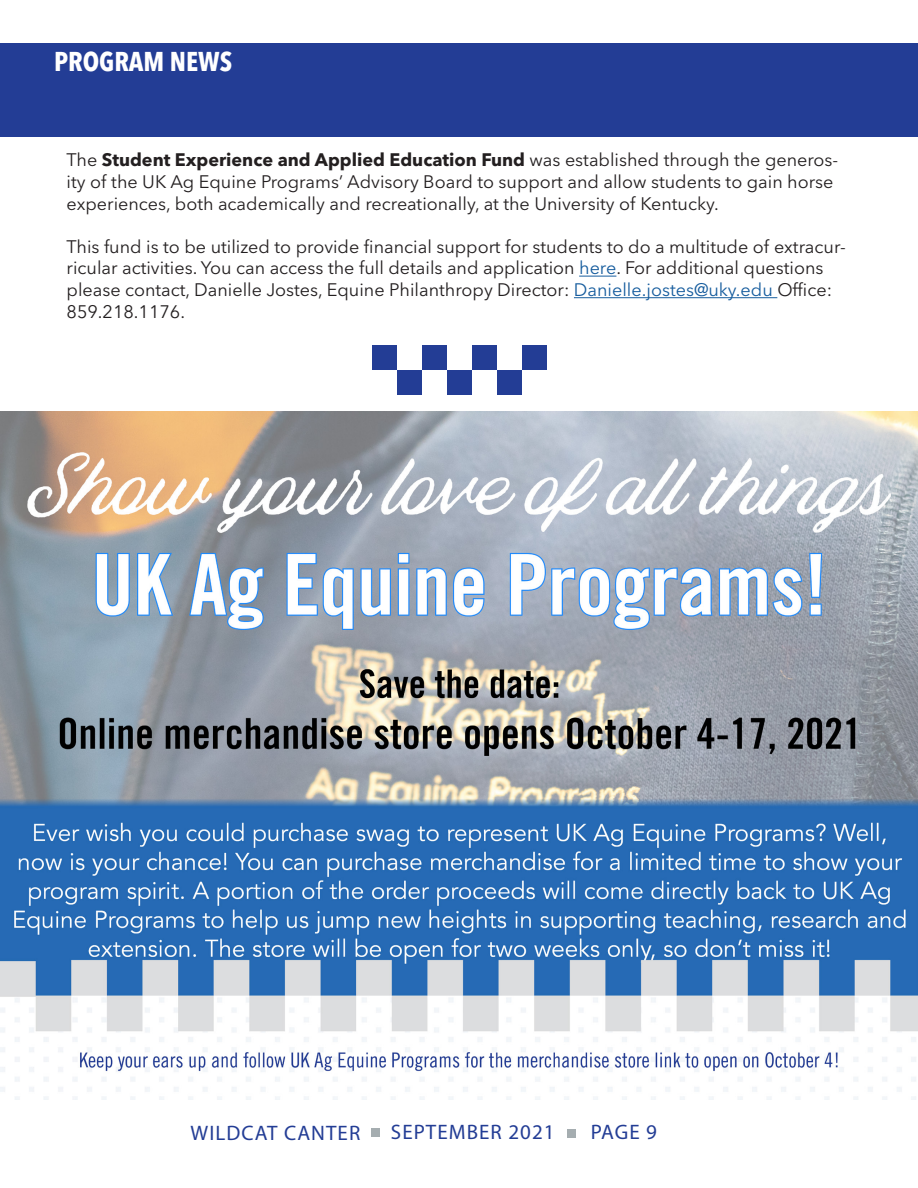
<style>
.page{position:relative;width:918px;height:1188px;background:#fff}
.page>*{position:absolute;margin:0;border:0;box-sizing:border-box;transform-origin:0 0}
.t1{font:700 condensed 27px "Avenir Next LT Pro";color:#fff}
.t2{font:21px "Myriad Pro";letter-spacing:.05em;color:#233d95}
.t3{font:18px/21.6px "Avenir Next LT Pro";color:#231f20}
.s1{font-weight:700}
.s2{color:#175d9e}
</style>
<div class="page">
<div style="left:0;top:43px;width:918px;height:94px;background:#233d95"></div>
<div style="left:371px;top:1128px;width:9px;height:9px;background:#a5adb0"></div>
<div style="left:567px;top:1130px;width:9px;height:8px;background:#a5adb0"></div>
<img style="left:1px;top:411px;width:917px;height:689px">
<hr style="left:579px;top:276px;width:37px;height:1px;background:#175d9e">
<hr style="left:574px;top:297px;width:203px;height:1px;background:#175d9e">
<div style="left:372px;top:345px;width:25px;height:25px;background:#233d95"></div>
<div style="left:397px;top:370px;width:25px;height:25px;background:#233d95"></div>
<div style="left:422px;top:345px;width:25px;height:25px;background:#233d95"></div>
<div style="left:447px;top:370px;width:25px;height:25px;background:#233d95"></div>
<div style="left:472px;top:345px;width:25px;height:25px;background:#233d95"></div>
<div style="left:497px;top:370px;width:25px;height:25px;background:#233d95"></div>
<div style="left:522px;top:345px;width:25px;height:25px;background:#233d95"></div>
<p class="t1" style="left:54px;top:45px;width:180px">PROGRAM NEWS</p>
<p class="t3" style="left:67px;top:149px;width:773px">The <span class="s1">Student Experience and Applied Education Fund</span> was established through the generos&shy;ity of the UK Ag Equine Programs’ Advisory Board to support and allow students to gain horse experiences, both academically and recreationally, at the University of Kentucky.</p>
<p class="t3" style="left:67px;top:236px;width:781px">This fund is to be utilized to provide financial support for students to do a multitude of extracur&shy;ricular activities. You can access the full details and application <span class="s2">here</span>. For additional questions please contact, Danielle Jostes, Equine Philanthropy Director: <span class="s2">Danielle.jostes@uky.edu</span> Office:<br>859.218.1176.</p>
<p class="t2" style="left:191px;top:1120px;width:171px">WILDCAT CANTER</p>
<p class="t2" style="left:391px;top:1119px;width:165px">SEPTEMBER 2021</p>
<p class="t2" style="left:591px;top:1119px;width:68px">PAGE 9</p>
</div>
